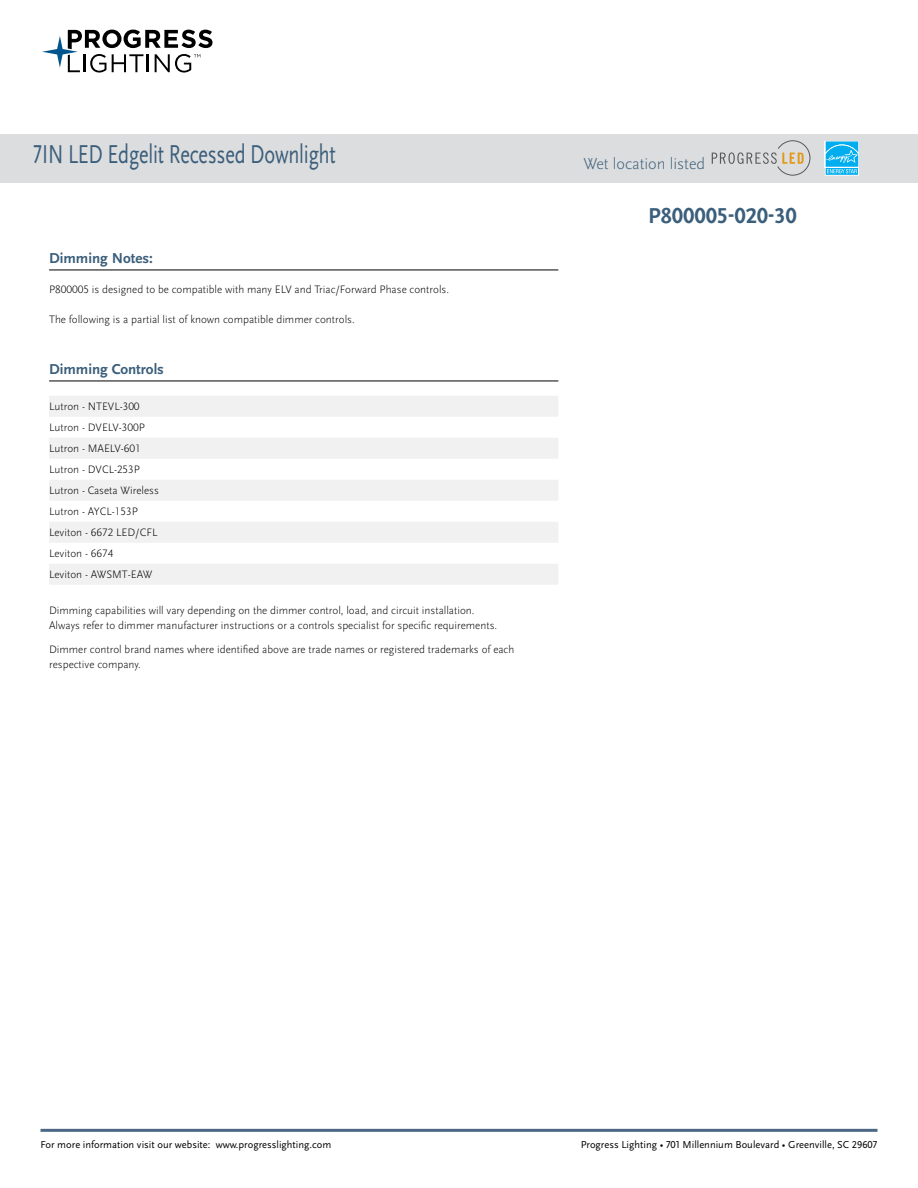
<style>
.page{position:relative;width:918px;height:1188px;background:#fff}
.page>*{position:absolute;margin:0;border:0;box-sizing:border-box;transform-origin:0 0}
.t1{font:27px "Scala Sans Pro";letter-spacing:-.01em;color:#3b5e7b;scale:.75 1}
.t2{font:700 22.5px "Scala Sans Pro";color:#3b5e7b}
.t3{font:300 16.5px "Scala Sans Pro";color:#3b5e7b}
.t4{font:700 15px "Scala Sans Pro";color:#3b5e7b}
.t5{font:300 11.25px/21px "Scala Sans Pro";color:#000}
.t6{font:10.5px "Scala Sans Pro";color:#000}
</style>
<div class="page">
<svg style="left:42px;top:30px;width:170px;height:43px"></svg>
<hr style="left:40px;top:1129px;width:838px;height:3px;background:#4c6884">
<div style="left:0;top:134px;width:918px;height:49px;background:#dcddde"></div>
<svg style="left:712px;top:141px;width:98px;height:34px"></svg>
<hr style="left:49px;top:270px;width:509px;height:1px;background:#000">
<hr style="left:49px;top:381px;width:509px;height:1px;background:#000">
<div style="left:49px;top:396px;width:509px;height:21px;background:#f1f1f2"></div>
<div style="left:49px;top:438px;width:509px;height:21px;background:#f1f1f2"></div>
<div style="left:49px;top:480px;width:509px;height:21px;background:#f1f1f2"></div>
<div style="left:49px;top:522px;width:509px;height:21px;background:#f1f1f2"></div>
<div style="left:49px;top:564px;width:509px;height:21px;background:#f1f1f2"></div>
<svg style="left:825px;top:141px;width:34px;height:35px"></svg>
<h1 class="t1" style="left:32px;top:139px;width:406px">7IN LED Edgelit Recessed Downlight</h1>
<h3 class="t4" style="left:49px;top:249px;width:105px">Dimming Notes:</h3>
<p class="t5" style="left:49px;top:279px;width:401px">P800005 is designed to be compatible with many ELV and Triac/Forward Phase controls.</p>
<p class="t5" style="left:49px;top:309px;width:307px">The following is a partial list of known compatible dimmer controls.</p>
<h3 class="t4" style="left:49px;top:360px;width:116px">Dimming Controls</h3>
<p class="t5" style="left:49px;top:396px;width:111px">Lutron - NTEVL-300<br>Lutron - DVELV-300P<br>Lutron - MAELV-601<br>Lutron - DVCL-253P<br>Lutron - Caseta Wireless<br>Lutron - AYCL-153P<br>Leviton - 6672 LED/CFL<br>Leviton - 6674<br>Leviton - AWSMT-EAW</p>
<p class="t5" style="left:49px;top:603px;width:450px;line-height:15px">Dimming capabilities will vary depending on the dimmer control, load, and circuit installation.<br>Always refer to dimmer manufacturer instructions or a controls specialist for specific requirements.</p>
<p class="t5" style="left:49px;top:642px;width:467px;line-height:15px">Dimmer control brand names where identified above are trade names or registered trademarks of each respective company.</p>
<h3 class="t3" style="left:583px;top:154px;width:123px">Wet location listed</h3>
<h2 class="t2" style="left:648px;top:202px;width:150px">P800005-020-30</h2>
<p class="t6" style="left:40px;top:1139px;width:292px">For more information visit our website: www.progresslighting.com</p>
<p class="t6" style="left:581px;top:1138px;width:298px">Progress Lighting • 701 Millennium Boulevard • Greenville, SC 29607</p>
</div>
